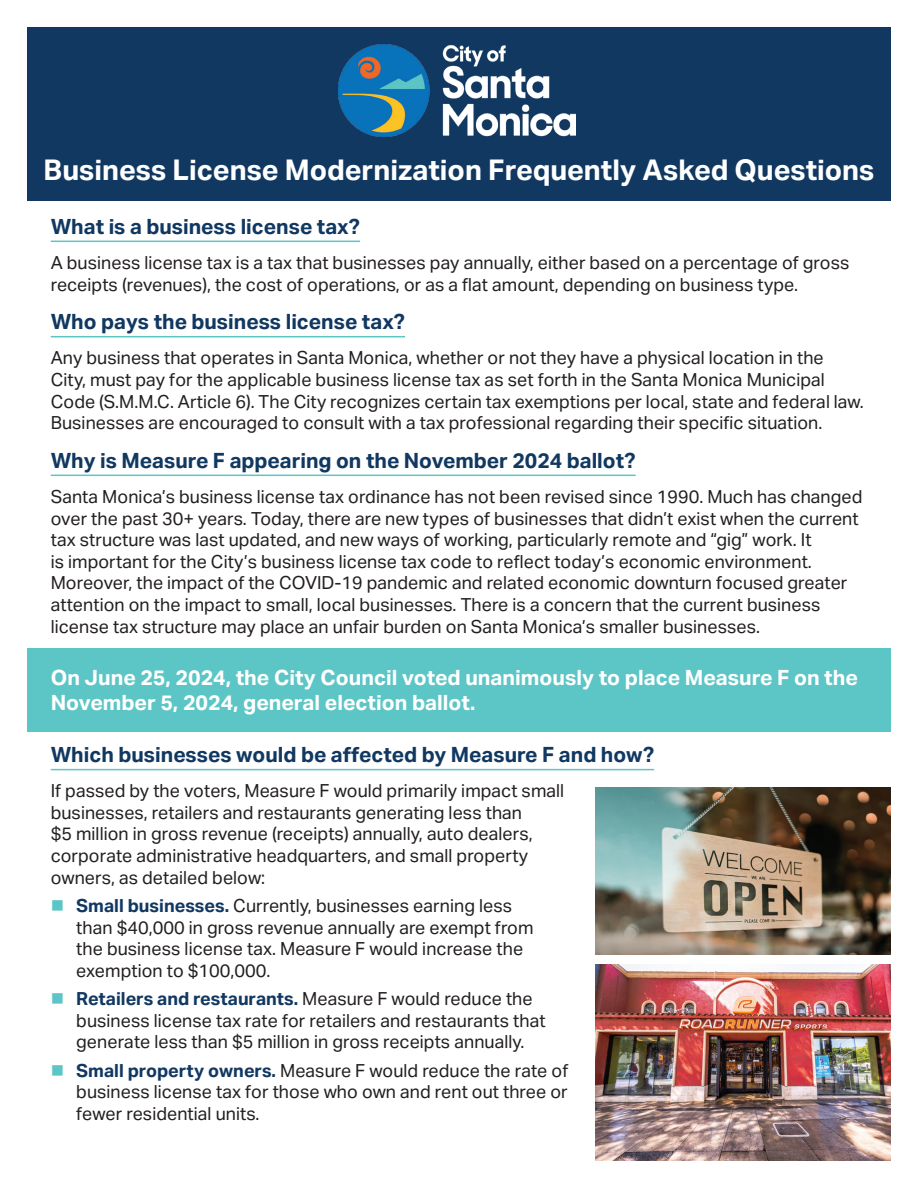
<style>
.page{position:relative;width:918px;height:1188px;background:#fff}
.page>*{position:absolute;margin:0;border:0;box-sizing:border-box;transform-origin:0 0}
.t1{font:700 28.5px "Aktiv Grotesk";color:#fff}
.t2{font:700 21px "Aktiv Grotesk";color:#113861}
.t3{font:700 21px/25.2px "Aktiv Grotesk";color:#fff}
.t4{font:18px/21.6px "Aktiv Grotesk";color:#231f20}
.s1{color:#5cc5c5}
.s2{font-weight:700;color:#113861}
</style>
<div class="page">
<div style="left:27px;top:649px;width:864px;height:83px;background:#5cc5c5"></div>
<hr style="left:51px;top:241px;width:309px;height:1px;background:#5cc5c5">
<hr style="left:51px;top:336px;width:354px;height:1px;background:#5cc5c5">
<hr style="left:51px;top:475px;width:585px;height:1px;background:#5cc5c5">
<hr style="left:51px;top:769px;width:603px;height:1px;background:#5cc5c5">
<div style="left:27px;top:27px;width:864px;height:174px;background:#113861"></div>
<img style="left:596px;top:964px;width:295px;height:197px">
<img style="left:596px;top:787px;width:295px;height:168px">
<img style="left:338px;top:45px;width:237px;height:91px">
<p class="t1" style="left:44px;top:153px;width:833px">Business License Modernization Frequently Asked Questions</p>
<p class="t2" style="left:51px;top:214px;width:311px">What is a business license tax?</p>
<p class="t4" style="left:51px;top:252px;width:800px">A business license tax is a tax that businesses pay annually, either based on a percentage of gross receipts (revenues), the cost of operations, or as a flat amount, depending on business type.</p>
<p class="t2" style="left:51px;top:310px;width:356px">Who pays the business license tax?</p>
<p class="t4" style="left:51px;top:347px;width:815px">Any business that operates in Santa Monica, whether or not they have a physical location in the<br>City, must pay for the applicable business license tax as set forth in the Santa Monica Municipal Code (S.M.M.C. Article 6). The City recognizes certain tax exemptions per local, state and federal law.<br>Businesses are encouraged to consult with a tax professional regarding their specific situation.</p>
<p class="t2" style="left:51px;top:448px;width:586px">Why is Measure F appearing on the November 2024 ballot?</p>
<p class="t4" style="left:51px;top:486px;width:813px">Santa Monica’s business license tax ordinance has not been revised since 1990. Much has changed over the past 30+ years. Today, there are new types of businesses that didn’t exist when the current tax structure was last updated, and new ways of working, particularly remote and “gig” work. It<br>is important for the City’s business license tax code to reflect today’s economic environment.<br>Moreover, the impact of the COVID-19 pandemic and related economic downturn focused greater attention on the impact to small, local businesses. There is a concern that the current business license tax structure may place an unfair burden on Santa Monica’s smaller businesses.</p>
<p class="t3" style="left:51px;top:665px;width:809px">On June 25, 2024, the City Council voted unanimously to place Measure F on the<br>November 5, 2024, general election ballot.</p>
<p class="t2" style="left:51px;top:743px;width:605px">Which businesses would be affected by Measure F and how?</p>
<p class="t4" style="left:51px;top:780px;width:515px">If passed by the voters, Measure F would primarily impact small businesses, retailers and restaurants generating less than<br>$5 million in gross revenue (receipts) annually, auto dealers, corporate administrative headquarters, and small property owners, as detailed below:</p>
<p class="t4" style="left:76px;top:895px;width:459px;text-indent:-26px"><span class="s1">■</span> <span class="s2">Small businesses.</span> Currently, businesses earning less than $40,000 in gross revenue annually are exempt from the business license tax. Measure F would increase the exemption to $100,000.</p>
<p class="t4" style="left:76px;top:988px;width:471px;text-indent:-26px"><span class="s1">■</span> <span class="s2">Retailers and restaurants.</span> Measure F would reduce the business license tax rate for retailers and restaurants that generate less than $5 million in gross receipts annually.</p>
<p class="t4" style="left:76px;top:1060px;width:494px;text-align:justify;text-indent:-26px"><span class="s1">■</span> <span class="s2">Small property owners.</span> Measure F would reduce the rate of business license tax for those who own and rent out three or fewer residential units.</p>
</div>
